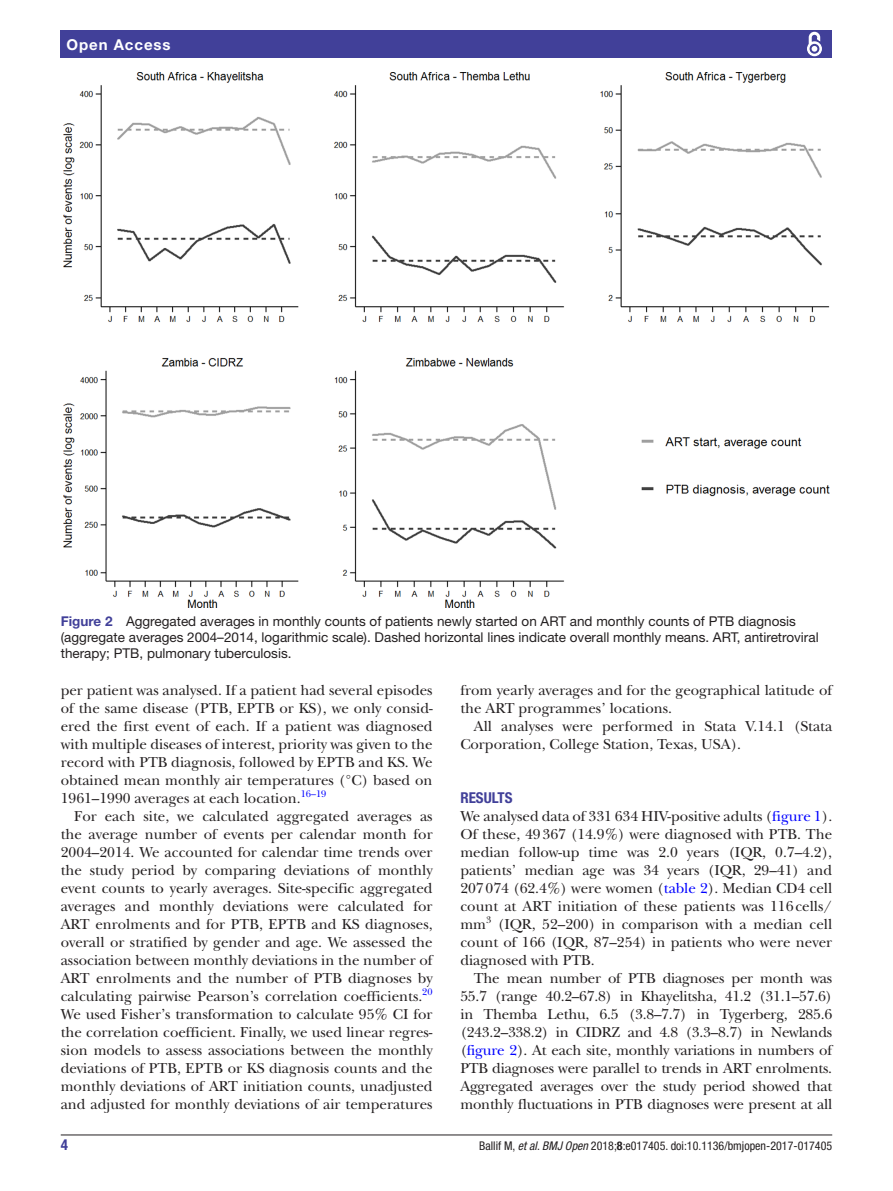
<style>
.page{position:relative;width:893px;height:1191px;background:#fff}
.page>*{position:absolute;margin:0;border:0;box-sizing:border-box;transform-origin:0 0}
.t1{font:15px/18px "New Baskerville";color:#231f20;text-align:justify}
.t2{font:700 15px "Helvetica Neue LT Std";letter-spacing:.065em;color:#fff}
.t3{font:700 condensed 15px "Helvetica Neue LT Std";color:#414099}
.t4{font:13.5px/16.2px "Helvetica Neue LT Std";color:#231f20}
.t5{font:condensed 12px "Helvetica Neue LT Std";color:#231f20}
.t6{font:9.9px "New Baskerville";color:#00f}
.s1{font-weight:700;color:#414099}
.s2{color:#00f}
.s3{font-style:italic}
.s4{font-weight:700}
</style>
<div class="page">
<hr style="left:61px;top:1134px;width:771px;height:1px;background:#231f20">
<div style="left:61px;top:31px;width:771px;height:27px;background:#414099"></div>
<svg style="left:807px;top:31px;width:15px;height:26px"></svg>
<img style="left:64px;top:73px;width:765px;height:535px">
<p class="t2" style="left:66px;top:35px;width:106px">Open Access</p>
<p class="t4" style="left:61px;top:612px;width:759px"><span class="s1">Figure 2</span> Aggregated averages in monthly counts of patients newly started on ART and monthly counts of PTB diagnosis (aggregate averages 2004–2014, logarithmic scale). Dashed horizontal lines indicate overall monthly means. ART, antiretroviral therapy; PTB, pulmonary tuberculosis.</p>
<p class="t1" style="left:61px;top:681px;width:373px">per patient was analysed. If a patient had several episodes of the same disease (PTB, EPTB or KS), we only consid&shy;ered the first event of each. If a patient was diagnosed with multiple diseases of interest, priority was given to the record with PTB diagnosis, followed by EPTB and KS. We obtained mean monthly air temperatures (°C) based on 1961–1990 averages at each location.</p>
<p class="t6" style="left:301px;top:787px;width:27px">16–19</p>
<p class="t1" style="left:61px;top:807px;width:373px;text-indent:14px">For each site, we calculated aggregated averages as the average number of events per calendar month for 2004–2014. We accounted for calendar time trends over the study period by comparing deviations of monthly event counts to yearly averages. Site-specific aggregated averages and monthly deviations were calculated for ART enrolments and for PTB, EPTB and KS diagnoses, overall or stratified by gender and age. We assessed the association between monthly deviations in the number of ART enrolments and the number of PTB diagnoses by calculating pairwise Pearson’s correlation coefficients.<sup>20<br></sup>We used Fisher’s transformation to calculate 95% CI for the correlation coefficient. Finally, we used linear regres&shy;sion models to assess associations between the monthly deviations of PTB, EPTB or KS diagnosis counts and the monthly deviations of ART initiation counts, unadjusted and adjusted for monthly deviations of air temperatures</p>
<p class="t1" style="left:460px;top:681px;width:373px">from yearly averages and for the geographical latitude of the ART programmes’ locations.</p>
<p class="t1" style="left:460px;top:717px;width:373px;text-indent:14px">All analyses were performed in Stata V.14.1 (Stata<br>Corporation, College Station, Texas, USA).</p>
<p class="t3" style="left:460px;top:789px;width:54px">RESULTS</p>
<p class="t1" style="left:460px;top:807px;width:373px">We analysed data of 331 634 HIV-positive adults (<span class="s2">figure 1</span>).<br>Of these, 49367 (14.9%) were diagnosed with PTB. The median follow-up time was 2.0 years (IQR, 0.7–4.2), patients’ median age was 34 years (IQR, 29–41) and 207074 (62.4%) were women (<span class="s2">table 2</span>). Median CD4 cell count at ART initiation of these patients was 116cells/ mm<sup>3</sup> (IQR, 52–200) in comparison with a median cell count of 166 (IQR, 87–254) in patients who were never diagnosed with PTB.</p>
<p class="t1" style="left:460px;top:969px;width:373px;text-indent:14px">The mean number of PTB diagnoses per month was 55.7 (range 40.2–67.8) in Khayelitsha, 41.2 (31.1–57.6) in Themba Lethu, 6.5 (3.8–7.7) in Tygerberg, 285.6 (243.2–338.2) in CIDRZ and 4.8 (3.3–8.7) in Newlands (<span class="s2">figure 2</span>). At each site, monthly variations in numbers of PTB diagnoses were parallel to trends in ART enrolments.<br>Aggregated averages over the study period showed that monthly fluctuations in PTB diagnoses were present at all</p>
<p class="t3" style="left:61px;top:1135px;width:9px">4</p>
<p class="t5" style="left:479px;top:1138px;width:354px">Ballif M, <span class="s3">et al</span>. <span class="s3">BMJ Open</span> 2018;<span class="s4">8</span>:e017405. doi:10.1136/bmjopen-2017-017405</p>
</div>
